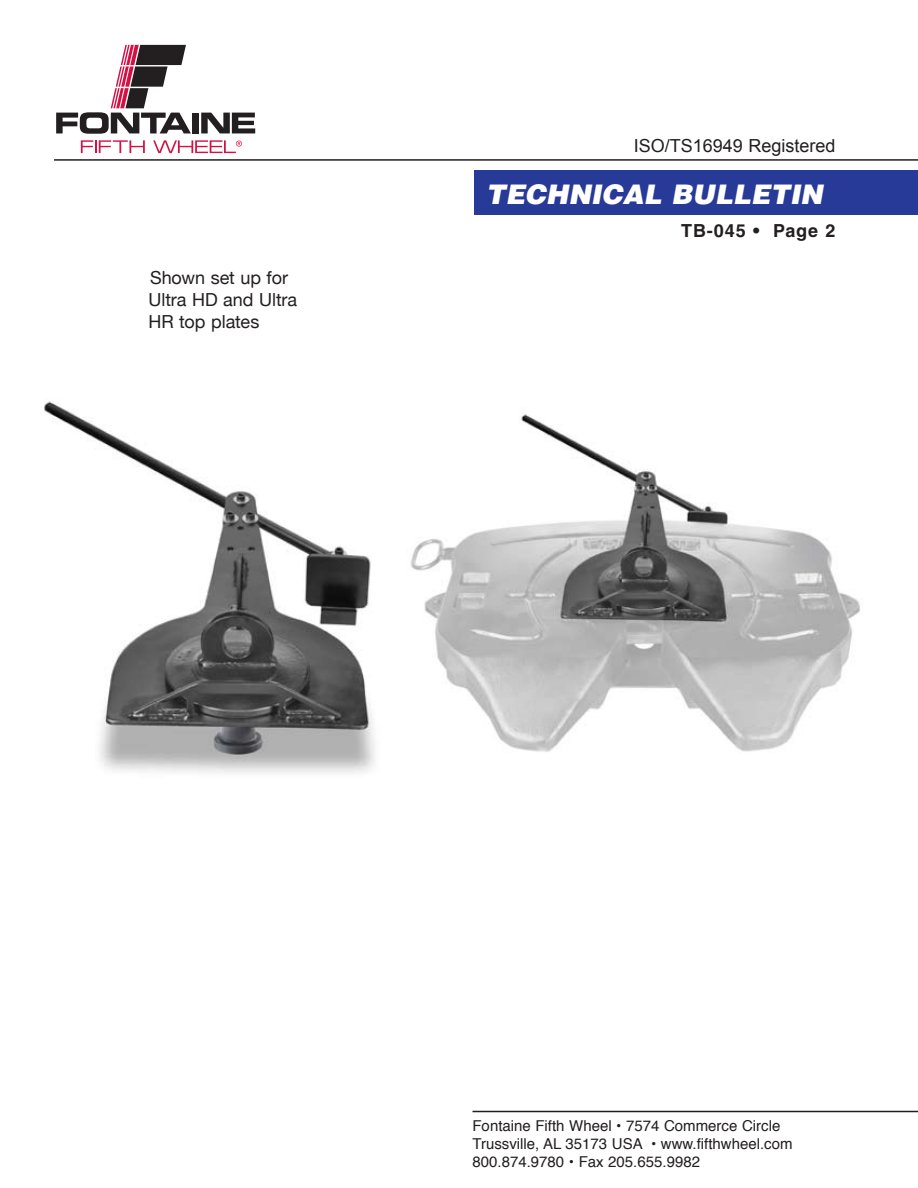
<style>
.page{position:relative;width:918px;height:1188px;background:#fff}
.page>*{position:absolute;margin:0;border:0;box-sizing:border-box;transform-origin:0 0}
.t1{font:italic 900 27px "Helvetica";color:#fff}
.t2{font:18px/21.6px "Helvetica Neue";letter-spacing:-.005em;color:#231f20}
.t3{font:18px "Arial";color:#231f20}
.t4{font:700 18px "Helvetica";letter-spacing:.05em;color:#231f20}
.t5{font:15px/18px "Helvetica";color:#231f20}
</style>
<div class="page">
<svg style="left:56px;top:45px;width:135px;height:89px"></svg>
<div style="left:192px;top:113px;width:7px;height:20px;background:#231f20"></div>
<svg style="left:201px;top:113px;width:54px;height:20px"></svg>
<svg style="left:81px;top:140px;width:64px;height:13px"></svg>
<svg style="left:153px;top:140px;width:89px;height:13px"></svg>
<div style="left:475px;top:170px;width:443px;height:45px;background:#283a97"></div>
<hr style="left:54px;top:159px;width:864px;height:2px;background:#231f20">
<hr style="left:472px;top:1111px;width:446px;height:1px;background:#231f20">
<img style="left:44px;top:401px;width:816px;height:372px">
<p class="t2" style="left:149px;top:267px;width:150px">Shown set up for<br>Ultra HD and Ultra<br>HR top plates</p>
<p class="t3" style="left:634px;top:134px;width:203px">ISO/TS16949 Registered</p>
<h1 class="t1" style="left:486px;top:176px;width:338px">TECHNICAL BULLETIN</h1>
<p class="t4" style="left:681px;top:219px;width:156px">TB-045 • Page 2</p>
<p class="t5" style="left:472px;top:1117px;width:322px">Fontaine Fifth Wheel • 7574 Commerce Circle<br>Trussville, AL 35173 USA • www.fifthwheel.com<br>800.874.9780 • Fax 205.655.9982</p>
</div>
